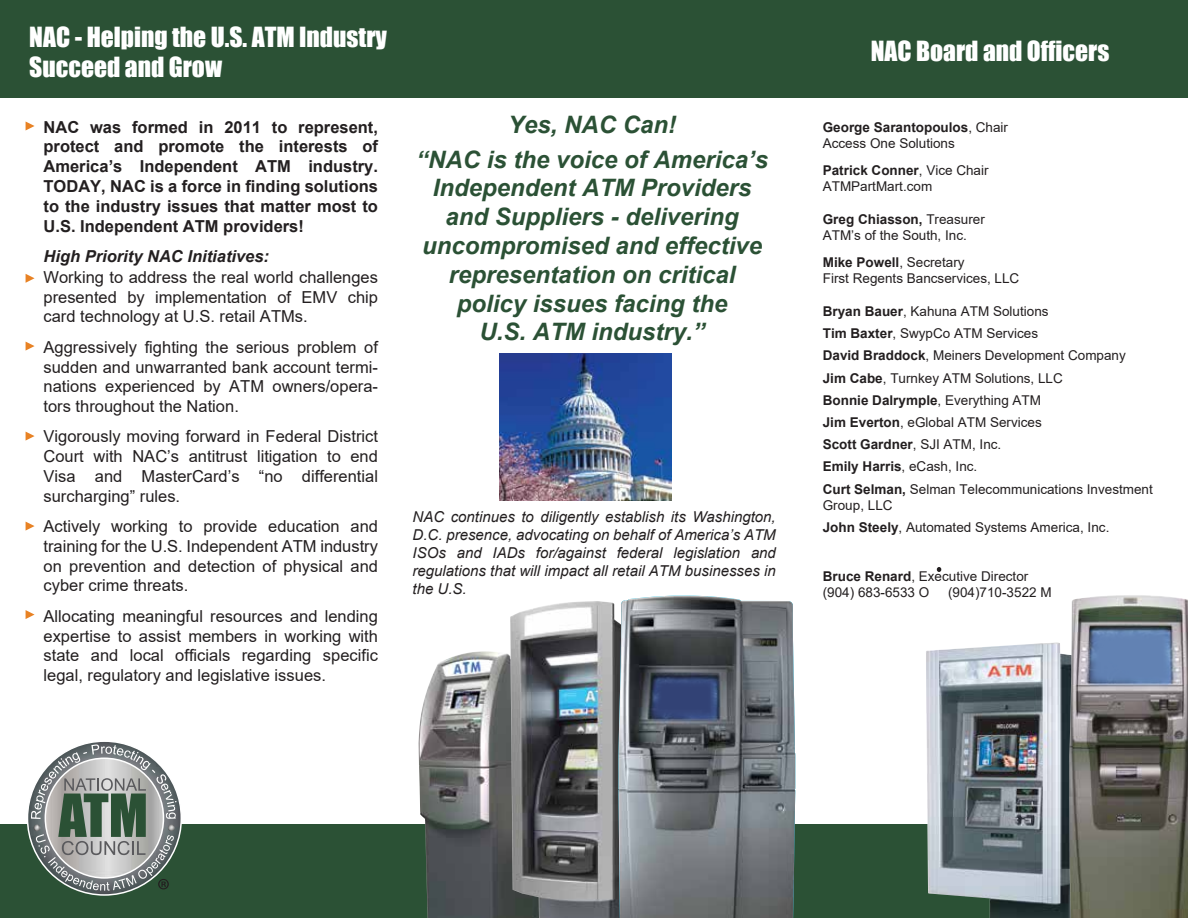
<style>
.page{position:relative;width:1188px;height:918px;background:#fff}
.page>*{position:absolute;margin:0;border:0;box-sizing:border-box;transform-origin:0 0}
.t1{font:25.5px/30.6px "Impact";color:#fff}
.t2{font:italic 700 24px/28.8px "Arial";color:#2b5135;text-align:center}
.t3{font:16.5px/19.8px "Arial";color:#231f20;text-align:justify}
.t4{font:700 16.5px/19.8px "Arial";color:#231f20;text-align:justify}
.t5{font:italic 700 16.5px "Arial";color:#231f20}
.t6{font:italic 15px/18px "Arial";color:#231f20;text-align:justify}
.t7{font:13.5px/22.2px "Arial";color:#231f20}
.s1{font-weight:700}
</style>
<div class="page">
<div style="left:0;top:825px;width:1188px;height:93px;background:#2b5135"></div>
<img style="left:500px;top:353px;width:172px;height:147px">
<div style="left:0;top:0;width:1188px;height:98px;background:#2b5135"></div>
<svg style="left:26px;top:122px;width:9px;height:8px"></svg>
<svg style="left:26px;top:274px;width:9px;height:9px"></svg>
<svg style="left:26px;top:342px;width:9px;height:9px"></svg>
<svg style="left:26px;top:432px;width:9px;height:9px"></svg>
<svg style="left:26px;top:522px;width:9px;height:9px"></svg>
<svg style="left:26px;top:610px;width:9px;height:9px"></svg>
<img style="left:926px;top:643px;width:143px;height:275px">
<img style="left:418px;top:651px;width:92px;height:267px">
<img style="left:510px;top:601px;width:108px;height:317px">
<img style="left:618px;top:595px;width:177px;height:323px">
<img style="left:619px;top:623px;width:152px;height:149px">
<img style="left:1069px;top:654px;width:119px;height:264px">
<img style="left:1070px;top:595px;width:118px;height:141px">
<svg style="left:937px;top:567px;width:4px;height:5px"></svg>
<svg style="left:31px;top:744px;width:146px;height:147px"></svg>
<h1 class="t1" style="left:29px;top:21px;width:359px">NAC - Helping the U.S. ATM Industry<br>Succeed and Grow</h1>
<p class="t4" style="left:44px;top:117px;width:336px">NAC was formed in 2011 to represent, protect and promote the interests of America’s Independent ATM industry.<br>TODAY, NAC is a force in finding solutions to the industry issues that matter most to U.S. Independent ATM providers!</p>
<p class="t5" style="left:44px;top:245px;width:227px">High Priority NAC Initiatives:</p>
<p class="t3" style="left:44px;top:267px;width:336px">Working to address the real world challenges presented by implementation of EMV chip card technology at U.S. retail ATMs.</p>
<p class="t3" style="left:44px;top:337px;width:336px">Aggressively fighting the serious problem of sudden and unwarranted bank account termi&shy;nations experienced by ATM owners/opera&shy;tors throughout the Nation.</p>
<p class="t3" style="left:44px;top:427px;width:336px">Vigorously moving forward in Federal District Court with NAC’s antitrust litigation to end Visa and MasterCard’s “no differential surcharging” rules.</p>
<p class="t3" style="left:44px;top:516px;width:336px">Actively working to provide education and training for the U.S. Independent ATM industry on prevention and detection of physical and cyber crime threats.</p>
<p class="t3" style="left:44px;top:606px;width:336px">Allocating meaningful resources and lending expertise to assist members in working with state and local officials regarding specific legal, regulatory and legislative issues.</p>
<h2 class="t2" style="left:416px;top:109px;width:354px;line-height:34.2px">Yes, NAC Can!<br>“NAC is the voice of America’s</h2>
<h2 class="t2" style="left:422px;top:174px;width:342px">Independent ATM Providers and Suppliers - delivering uncompromised and effective representation on critical policy issues facing the<br>U.S. ATM industry.”</h2>
<p class="t6" style="left:413px;top:508px;width:365px">NAC continues to diligently establish its Washington, D.C. presence, advocating on behalf of America’s ATM ISOs and IADs for/against federal legislation and regulations that will impact all retail ATM businesses in the U.S.</p>
<h1 class="t1" style="left:871px;top:35px;width:240px">NAC Board and Officers</h1>
<p class="t7" style="left:823px;top:119px;width:187px;line-height:16.2px"><span class="s1">George Sarantopoulos</span>, Chair<br>Access One Solutions</p>
<p class="t7" style="left:823px;top:162px;width:167px;line-height:16.2px"><span class="s1">Patrick Conner</span>, Vice Chair<br>ATMPartMart.com</p>
<p class="t7" style="left:823px;top:211px;width:164px;line-height:16.2px"><span class="s1">Greg Chiasson,</span> Treasurer<br>ATM’s of the South, Inc.</p>
<p class="t7" style="left:823px;top:254px;width:198px;line-height:16.2px"><span class="s1">Mike Powell</span>, Secretary<br>First Regents Bancservices, LLC</p>
<p class="t7" style="left:823px;top:300px;width:332px"><span class="s1">Bryan Bauer</span>, Kahuna ATM Solutions<br><span class="s1">Tim Baxter</span>, SwypCo ATM Services<br><span class="s1">David Braddock</span>, Meiners Development Company<br><span class="s1">Jim Cabe</span>, Turnkey ATM Solutions, LLC<br><span class="s1">Bonnie Dalrymple</span>, Everything ATM<br><span class="s1">Jim Everton</span>, eGlobal ATM Services<br><span class="s1">Scott Gardner</span>, SJI ATM, Inc.<br><span class="s1">Emily Harris</span>, eCash, Inc.<br><span class="s1">Curt Selman,</span> Selman Telecommunications Investment</p>
<p class="t7" style="left:823px;top:494px;width:288px">Group, LLC<br><span class="s1">John Steely</span>, Automated Systems America, Inc.</p>
<p class="t7" style="left:823px;top:568px;width:207px;line-height:16.2px"><span class="s1">Bruce Renard</span>, Executive Director (904) 683-6533 O</p>
<p class="t7" style="left:948px;top:581px;width:105px">(904)710-3522 M</p>
</div>
